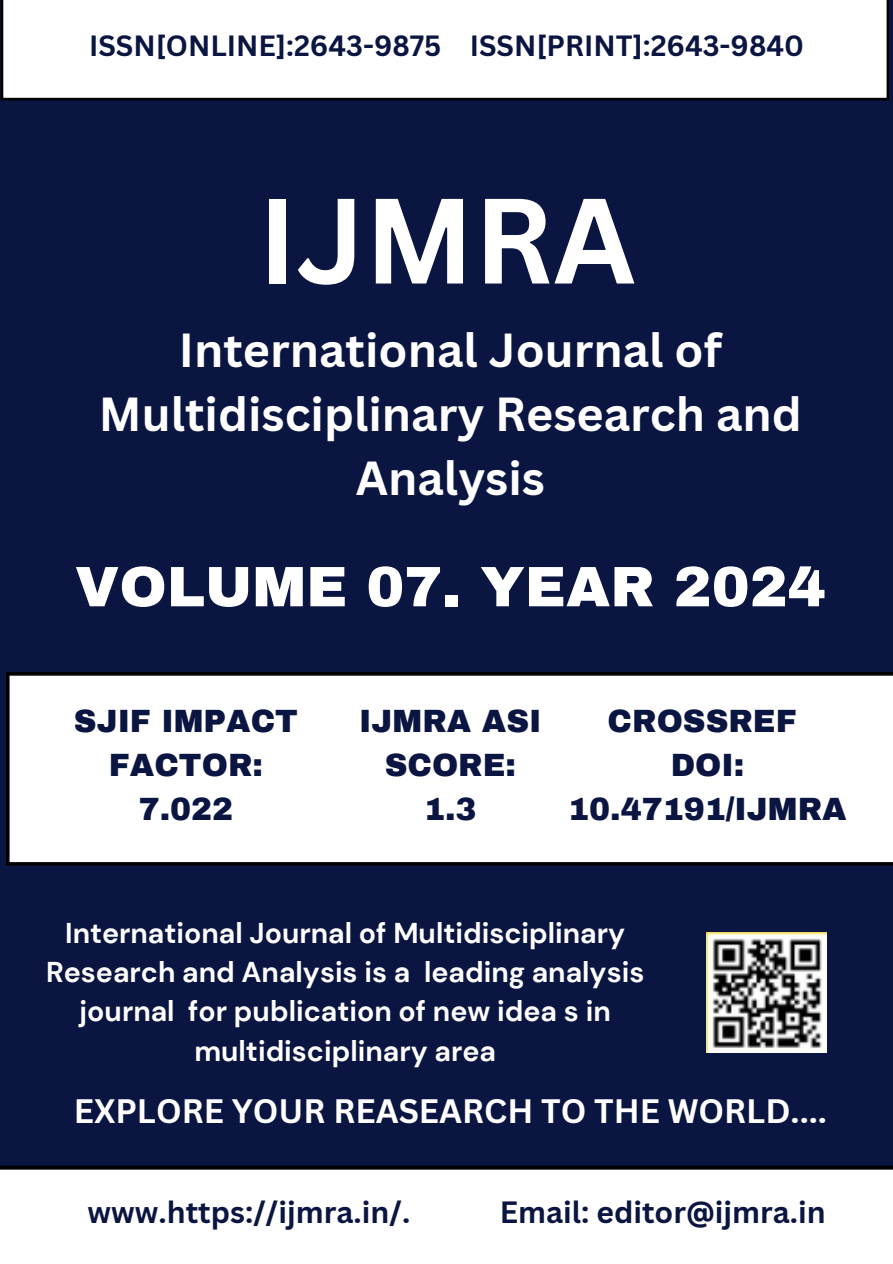
<style>
.page{position:relative;width:893px;height:1264px;background:#fff}
.page>*{position:absolute;margin:0;border:0;box-sizing:border-box;transform-origin:0 0}
.t1{font:700 118.5px "Canva Sans";color:#fff}
.t2{font:900 57px "Archivo";color:#fff}
.t3{font:700 46.5px/64.2px "Canva Sans";color:#fff;text-align:center}
.t4{font:700 33px "Canva Sans";color:#fff}
.t5{font:900 31.5px "Archivo";color:#0b1541}
.t6{font:700 30px "Canva Sans";color:#0b1541}
.t7{font:700 28.65px/39.3px "DM Sans";color:#fff;text-align:center}
.t8{font:700 28.5px "Canva Sans";color:#0b1541}
</style>
<div class="page">
<div style="left:0;top:0;width:892px;height:1263px;background:#0b1541"></div>
<div style="left:1px;top:0;width:888px;height:100px;background:#fff"></div>
<div style="left:6px;top:672px;width:886px;height:193px;background:#fff"></div>
<div style="left:0;top:1165px;width:892px;height:98px;background:#fff"></div>
<img style="left:707px;top:932px;width:119px;height:119px">
<p class="t8" style="left:89px;top:26px;width:354px">ISSN[ONLINE]:2643-9875</p>
<p class="t8" style="left:469px;top:26px;width:336px">ISSN[PRINT]:2643-9840</p>
<p class="t1" style="left:258px;top:157px;width:379px">IJMRA</p>
<p class="t3" style="left:99px;top:317px;width:704px">International Journal of<br>Multidisciplinary Research and<br>Analysis</p>
<p class="t2" style="left:75px;top:556px;width:752px">VOLUME 07. YEAR 2024</p>
<p class="t5" style="left:74px;top:704px;width:225px">SJIF IMPACT</p>
<p class="t5" style="left:109px;top:748px;width:156px">FACTOR:</p>
<p class="t5" style="left:139px;top:792px;width:96px">7.022</p>
<p class="t5" style="left:359px;top:704px;width:184px">IJMRA ASI</p>
<p class="t5" style="left:384px;top:748px;width:133px">SCORE:</p>
<p class="t5" style="left:424px;top:792px;width:54px">1.3</p>
<p class="t5" style="left:607px;top:704px;width:191px">CROSSREF</p>
<p class="t5" style="left:670px;top:748px;width:75px">DOI:</p>
<p class="t5" style="left:568px;top:792px;width:280px">10.47191/IJMRA</p>
<p class="t7" style="left:65px;top:913px;width:561px">International Journal of Multidisciplinary</p>
<p class="t7" style="left:46px;top:952px;width:599px">Research and Analysis is a leading analysis journal for publication of new idea s in multidisciplinary area</p>
<p class="t4" style="left:74px;top:1087px;width:754px">EXPLORE YOUR REASEARCH TO THE WORLD....</p>
<p class="t6" style="left:88px;top:1190px;width:324px">www.https://ijmra.in/.</p>
<p class="t6" style="left:499px;top:1190px;width:327px">Email: editor@ijmra.in</p>
</div>
